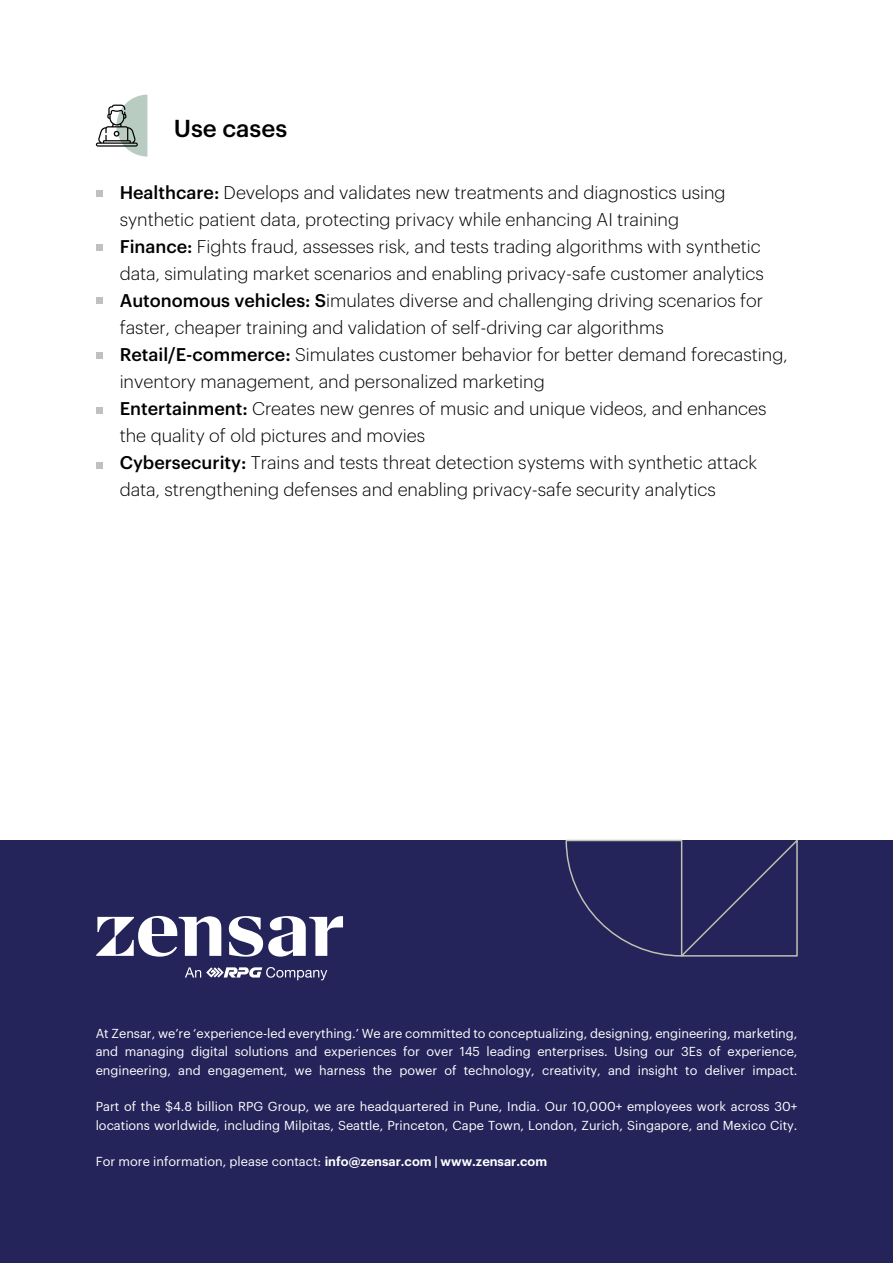
<style>
.page{position:relative;width:893px;height:1263px;background:#fff}
.page>*{position:absolute;margin:0;border:0;box-sizing:border-box;transform-origin:0 0}
.t1{font:500 24px "Graphik";color:#000}
.t2{font:300 18px/27px "Graphik";color:#000}
.t3{font:12.75px/18.3px "Graphik";color:#fff;text-align:justify}
.s1{font-weight:500}
.s2{font-weight:600}
</style>
<div class="page">
<svg style="left:96px;top:95px;width:51px;height:62px"></svg>
<svg style="left:97px;top:190px;width:6px;height:6px"></svg>
<div style="left:97px;top:297px;width:6px;height:7px;background:#c0c0c0"></div>
<div style="left:97px;top:352px;width:6px;height:7px;background:#c0c0c0"></div>
<div style="left:97px;top:407px;width:6px;height:7px;background:#c0c0c0"></div>
<div style="left:97px;top:462px;width:6px;height:7px;background:#c0c0c0"></div>
<svg style="left:97px;top:244px;width:6px;height:6px"></svg>
<div style="left:0;top:840px;width:893px;height:423px;background:#24235a"></div>
<svg style="left:96px;top:916px;width:247px;height:41px"></svg>
<svg style="left:185px;top:967px;width:142px;height:14px"></svg>
<svg style="left:565px;top:839px;width:233px;height:118px"></svg>
<h1 class="t1" style="left:174px;top:110px;width:115px">Use cases</h1>
<p class="t2" style="left:120px;top:177px;width:669px"><span class="s1">Healthcare:</span> Develops and validates new treatments and diagnostics using synthetic patient data, protecting privacy while enhancing AI training<br><span class="s1">Finance:</span> Fights fraud, assesses risk, and tests trading algorithms with synthetic data, simulating market scenarios and enabling privacy-safe customer analytics <span class="s1">Autonomous vehicles: S</span>imulates diverse and challenging driving scenarios for faster, cheaper training and validation of self-driving car algorithms <span class="s1">Retail/E-commerce:</span> Simulates customer behavior for better demand forecasting, inventory management, and personalized marketing<br><span class="s1">Entertainment:</span> Creates new genres of music and unique videos, and enhances the quality of old pictures and movies<br><span class="s1">Cybersecurity:</span> Trains and tests threat detection systems with synthetic attack data, strengthening defenses and enabling privacy-safe security analytics</p>
<p class="t3" style="left:96px;top:1023px;width:703px">At Zensar, we’re ‘experience-led everything.’ We are committed to conceptualizing, designing, engineering, marketing, and managing digital solutions and experiences for over 145 leading enterprises. Using our 3Es of experience, engineering, and engagement, we harness the power of technology, creativity, and insight to deliver impact.</p>
<p class="t3" style="left:96px;top:1096px;width:703px">Part of the $4.8 billion RPG Group, we are headquartered in Pune, India. Our 10,000+ employees work across 30+ locations worldwide, including Milpitas, Seattle, Princeton, Cape Town, London, Zurich, Singapore, and Mexico City.</p>
<p class="t3" style="left:96px;top:1151px;width:453px">For more information, please contact: <span class="s2">info@zensar.com | www.zensar.com</span></p>
</div>
